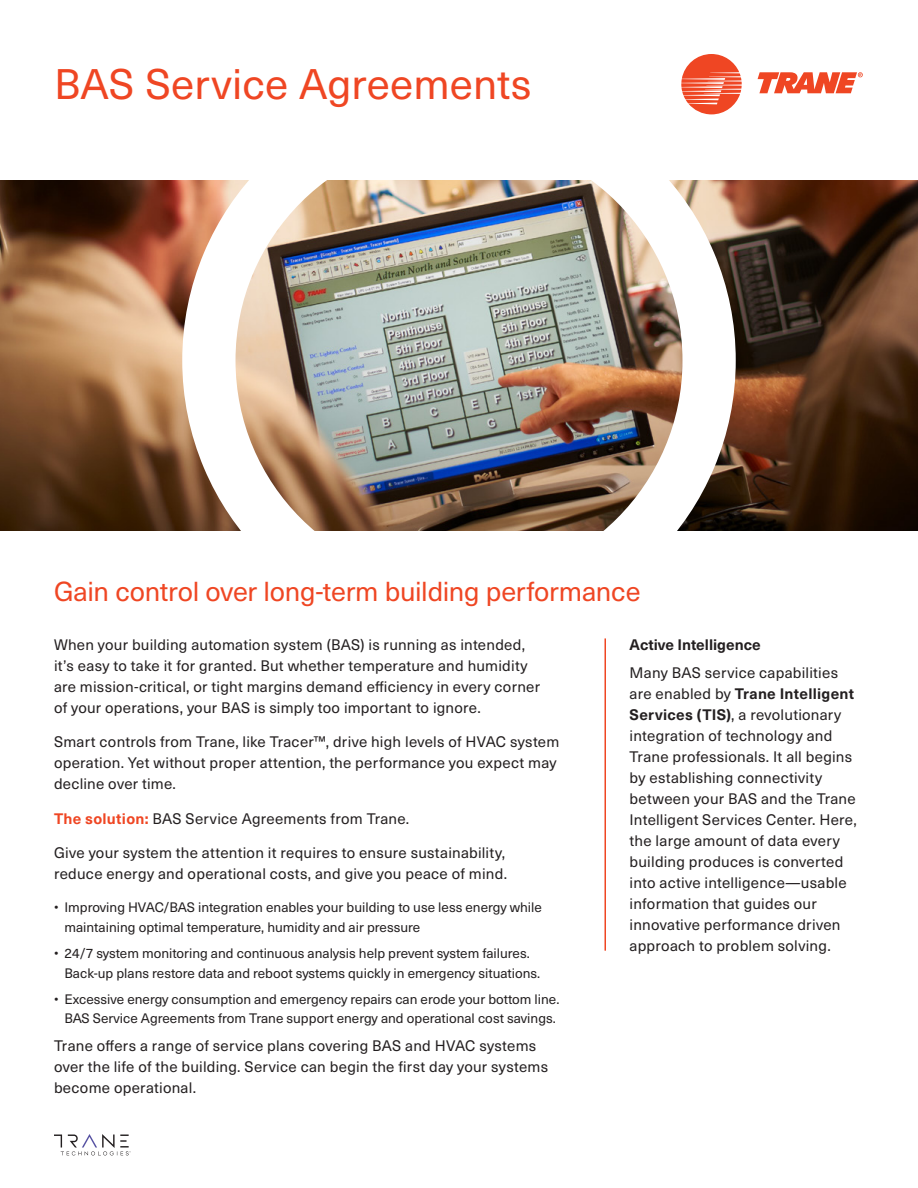
<style>
.page{position:relative;width:918px;height:1188px;background:#fff}
.page>*{position:absolute;margin:0;border:0;box-sizing:border-box;transform-origin:0 0}
.t1{font:42px "Neue Haas Unica W1 G";color:#ef4623}
.t2{font:27px "Neue Haas Unica W1 G";letter-spacing:-.01em;color:#ef4623}
.t3{font:15px/21px "Neue Haas Unica W1 G";letter-spacing:.015em;color:#231f20}
.t4{font:700 15px "Neue Haas Unica W1 G";color:#231f20}
.t5{font:13.5px/19.5px "Neue Haas Unica W1 G";color:#231f20}
.s1{font-weight:700;color:#ef4623}
.s2{font-weight:700}
</style>
<div class="page">
<svg style="left:681px;top:54px;width:61px;height:60px"></svg>
<svg style="left:758px;top:72px;width:105px;height:21px"></svg>
<svg style="left:54px;top:1134px;width:77px;height:21px"></svg>
<img style="left:0;top:180px;width:918px;height:351px">
<img style="left:182px;top:180px;width:554px;height:351px">
<hr style="left:604px;top:638px;width:2px;height:313px;background:#ef4623">
<h1 class="t1" style="left:54px;top:53px;width:479px">BAS Service Agreements</h1>
<h2 class="t2" style="left:54px;top:572px;width:588px">Gain control over long-term building performance</h2>
<p class="t3" style="left:54px;top:633px;width:488px">When your building automation system (BAS) is running as intended, it’s easy to take it for granted. But whether temperature and humidity are mission-critical, or tight margins demand efficiency in every corner of your operations, your BAS is simply too important to ignore.</p>
<p class="t3" style="left:54px;top:731px;width:507px">Smart controls from Trane, like Tracer™, drive high levels of HVAC system operation. Yet without proper attention, the performance you expect may decline over time.</p>
<p class="t3" style="left:54px;top:807px;width:357px"><span class="s1">The solution:</span> BAS Service Agreements from Trane.</p>
<p class="t3" style="left:54px;top:842px;width:455px">Give your system the attention it requires to ensure sustainability, reduce energy and operational costs, and give you peace of mind.</p>
<p class="t5" style="left:65px;top:897px;width:479px;text-indent:-11px">• Improving HVAC/BAS integration enables your building to use less energy while maintaining optimal temperature, humidity and air pressure</p>
<p class="t5" style="left:65px;top:943px;width:477px;text-indent:-11px">• 24/7 system monitoring and continuous analysis help prevent system failures.<br>Back-up plans restore data and reboot systems quickly in emergency situations.</p>
<p class="t5" style="left:54px;top:989px;width:507px;text-align:center">• Excessive energy consumption and emergency repairs can erode your bottom line.<br>BAS Service Agreements from Trane support energy and operational cost savings.</p>
<p class="t3" style="left:54px;top:1035px;width:496px">Trane offers a range of service plans covering BAS and HVAC systems over the life of the building. Service can begin the first day your systems become operational.</p>
<p class="t4" style="left:630px;top:633px;width:133px">Active Intelligence</p>
<p class="t3" style="left:630px;top:661px;width:229px">Many BAS service capabilities are enabled by <span class="s2">Trane Intelligent<br>Services (TIS)</span>, a revolutionary integration of technology and<br>Trane professionals. It all begins by establishing connectivity between your BAS and the Trane<br>Intelligent Services Center. Here, the large amount of data every building produces is converted into active intelligence—usable information that guides our innovative performance driven approach to problem solving.</p>
</div>
